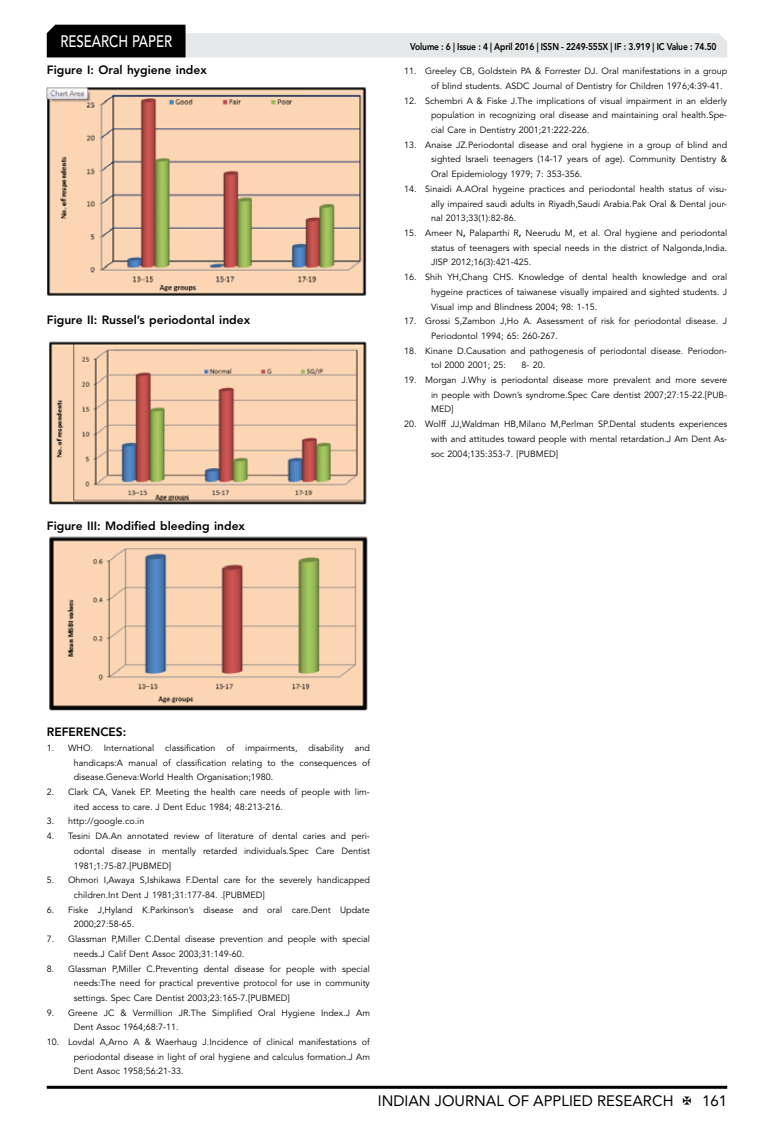
<style>
.page{position:relative;width:774px;height:1136px;background:#fff}
.page>*{position:absolute;margin:0;border:0;box-sizing:border-box;transform-origin:0 0}
.t1{font:500 16.5px "Avenir LT Std";color:#fff;scale:.8 1}
.t2{font:15px "Avenir LT Std";color:#000}
.t3{font:800 12px "Avenir LT Std";color:#000}
.t4{font:800 9.75px "Avenir LT Std";letter-spacing:-.02em;color:#000;scale:.87 1}
.t5{font:9px/14.7px "Avenir LT Std";color:#000;text-align:justify}
.s1{font-weight:800}
</style>
<div class="page">
<hr style="left:47px;top:1085px;width:680px;height:3px;background:#000">
<svg style="left:47px;top:25px;width:680px;height:32px"></svg>
<img style="left:47px;top:87px;width:320px;height:209px">
<img style="left:49px;top:341px;width:318px;height:164px">
<img style="left:49px;top:536px;width:319px;height:175px">
<h1 class="t1" style="left:60px;top:32px;width:139px">RESEARCH PAPER</h1>
<h3 class="t3" style="left:47px;top:63px;width:162px">Figure I: Oral hygiene index</h3>
<h3 class="t3" style="left:47px;top:313px;width:205px">Figure II: Russel’s periodontal index</h3>
<h3 class="t3" style="left:47px;top:519px;width:200px">Figure III: Modified bleeding index</h3>
<p class="t4" style="left:410px;top:41px;width:354px">Volume : 6 | Issue : 4 | April 2016 | ISSN - 2249-555X | IF : 3.919 | IC Value : 74.50</p>
<p class="t5" style="left:431px;top:64px;width:298px;text-indent:-27px">11. Greeley CB, Goldstein PA &amp; Forrester DJ. Oral manifestations in a group of blind students. ASDC Journal of Dentistry for Children 1976;4:39-41.</p>
<p class="t5" style="left:431px;top:93px;width:298px;text-indent:-27px">12. Schembri A &amp; Fiske J.The implications of visual impairment in an elderly population in recognizing oral disease and maintaining oral health.Spe&shy;cial Care in Dentistry 2001;21:222-226.</p>
<p class="t5" style="left:431px;top:137px;width:298px;text-indent:-27px">13. Anaise JZ.Periodontal disease and oral hygiene in a group of blind and sighted Israeli teenagers (14-17 years of age). Community Dentistry &amp; Oral Epidemiology 1979; 7: 353-356.</p>
<p class="t5" style="left:431px;top:182px;width:298px;text-indent:-27px">14. Sinaidi A.AOral hygeine practices and periodontal health status of visu&shy;ally impaired saudi adults in Riyadh,Saudi Arabia.Pak Oral &amp; Dental jour&shy;nal 2013;33(1):82-86.</p>
<p class="t5" style="left:431px;top:226px;width:298px;text-indent:-27px">15. Ameer N<span class="s1">,</span> Palaparthi R<span class="s1">,</span> Neerudu M, et al. Oral hygiene and periodontal status of teenagers with special needs in the district of Nalgonda,India.<br>JISP 2012;16(3):421-425.</p>
<p class="t5" style="left:431px;top:270px;width:298px;text-indent:-27px">16. Shih YH,Chang CHS. Knowledge of dental health knowledge and oral hygeine practices of taiwanese visually impaired and sighted students. J Visual imp and Blindness 2004; 98: 1-15.</p>
<p class="t5" style="left:431px;top:314px;width:298px;text-indent:-27px">17. Grossi S,Zambon J,Ho A. Assessment of risk for periodontal disease. J<br>Periodontol 1994; 65: 260-267.</p>
<p class="t5" style="left:431px;top:343px;width:298px;text-indent:-27px">18. Kinane D.Causation and pathogenesis of periodontal disease. Periodon&shy;tol 2000 2001; 25:</p>
<p class="t5" style="left:521px;top:358px;width:25px">8- 20.</p>
<p class="t5" style="left:431px;top:373px;width:298px;text-indent:-27px">19. Morgan J.Why is periodontal disease more prevalent and more severe in people with Down’s syndrome.Spec Care dentist 2007;27:15-22.[PUB-MED]</p>
<p class="t5" style="left:431px;top:417px;width:298px;text-indent:-27px">20. Wolff JJ,Waldman HB,Milano M,Perlman SP.Dental students experiences with and attitudes toward people with mental retardation.J Am Dent As&shy;soc 2004;135:353-7. [PUBMED]</p>
<h3 class="t3" style="left:47px;top:724px;width:81px">REFERENCES:</h3>
<p class="t5" style="left:74px;top:740px;width:298px;text-indent:-27px">1. WHO. International classification of impairments, disability and handicaps:A manual of classification relating to the consequences of disease.Geneva:World Health Organisation;1980.</p>
<p class="t5" style="left:74px;top:784px;width:298px;text-indent:-27px">2. Clark CA, Vanek EP. Meeting the health care needs of people with lim&shy;ited access to care. J Dent Educ 1984; 48:213-216.</p>
<p class="t5" style="left:47px;top:814px;width:99px">3. http://google.co.in</p>
<p class="t5" style="left:74px;top:828px;width:298px;text-indent:-27px">4. Tesini DA.An annotated review of literature of dental caries and peri&shy;odontal disease in mentally retarded individuals.Spec Care Dentist 1981;1:75-87.[PUBMED]</p>
<p class="t5" style="left:74px;top:873px;width:298px;text-indent:-27px">5. Ohmori I,Awaya S,Ishikawa F.Dental care for the severely handicapped children.Int Dent J 1981;31:177-84. .[PUBMED]</p>
<p class="t5" style="left:74px;top:902px;width:298px;text-indent:-27px">6. Fiske J,Hyland K.Parkinson’s disease and oral care.Dent Update<br>2000;27:58-65.</p>
<p class="t5" style="left:74px;top:931px;width:298px;text-indent:-27px">7. Glassman P,Miller C.Dental disease prevention and people with special needs.J Calif Dent Assoc 2003;31:149-60.</p>
<p class="t5" style="left:74px;top:961px;width:298px;text-indent:-27px">8. Glassman P,Miller C.Preventing dental disease for people with special needs:The need for practical preventive protocol for use in community settings. Spec Care Dentist 2003;23:165-7.[PUBMED]</p>
<p class="t5" style="left:74px;top:1005px;width:298px;text-indent:-27px">9. Greene JC &amp; Vermillion JR.The Simplified Oral Hygiene Index.J Am<br>Dent Assoc 1964;68:7-11.</p>
<p class="t5" style="left:74px;top:1034px;width:298px;text-indent:-27px">10. Lovdal A,Arno A &amp; Waerhaug J.Incidence of clinical manifestations of periodontal disease in light of oral hygiene and calculus formation.J Am Dent Assoc 1958;56:21-33.</p>
<h2 class="t2" style="left:378px;top:1091px;width:297px">INDIAN JOURNAL OF APPLIED RESEARCH</h2>
<h2 class="t2" style="left:702px;top:1091px;width:27px">161</h2>
</div>
